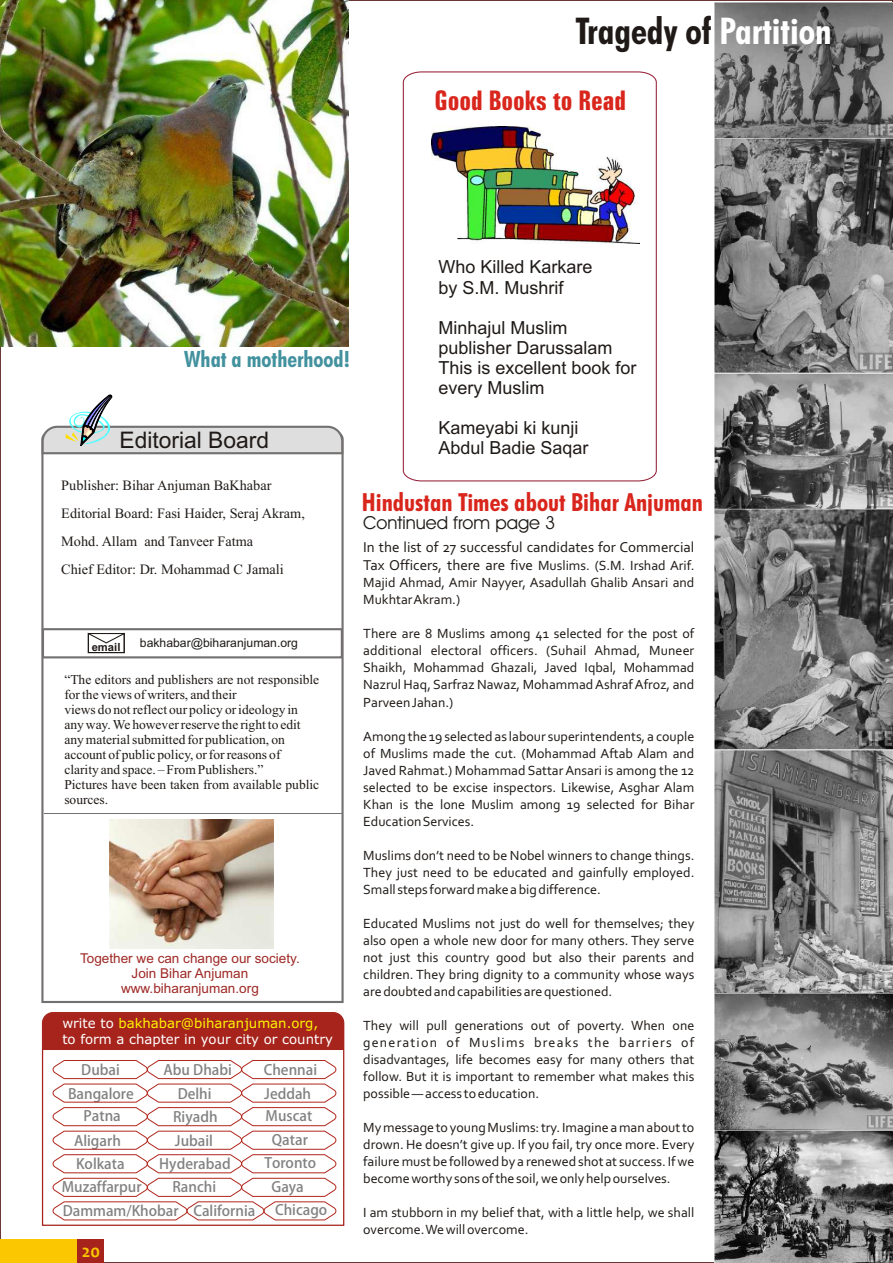
<style>
.page{position:relative;width:893px;height:1263px;background:#fff}
.page>*{position:absolute;margin:0;border:0;box-sizing:border-box;transform-origin:0 0}
.t1{font:700 condensed 36.9px "Futura BT";color:#1f1a17}
.t2{font:700 extra-condensed 27px "Zurich BT";color:#d9261c}
.t3{font:700 condensed 25.05px "Futura BT";color:#d9261c}
.t4{font:22.8px "Arial";color:#1f1a17}
.t5{font:700 condensed 22.5px "Futura BT";color:#42919e}
.t6{font:18px/20.1px "Arial";color:#1f1a17}
.t7{font:18px "Avant Garde IT Cby BT";color:#1f1a17}
.t8{font:700 18px "Candara";color:#fac700}
.t9{font:15px/18.3px "Corbel";color:#1f1a17}
.t10{font:14.25px/24.2px "Koz Go Pro";color:#828282;text-align:right}
.t11{font:14.25px/28px "Times New Roman";color:#1f1a17}
.t12{font:13.95px/17.1px "Corbel";color:#1f1a17;text-align:justify}
.t13{font:13.5px/15px "Times New Roman";color:#1f1a17}
.t14{font:13.5px/15.1px "Arial";color:#9e2926;text-align:center}
.t15{font:13.35px/16.2px "Verdana Ref";color:#fff}
.t16{font:12.15px "Arial";color:#1f1a17}
.t17{font:700 11.25px "Arial";color:#1f1a17}
.s1{color:#fff}
.s2{color:#fff500}
.s3{font-size:13.95px}
</style>
<div class="page">
<svg style="left:41px;top:1022px;width:304px;height:204px"></svg>
<div style="left:42px;top:1012px;width:303px;height:39px;background:#a6241c"></div>
<svg style="left:41px;top:455px;width:303px;height:548px"></svg>
<img style="left:109px;top:819px;width:165px;height:129px">
<svg style="left:41px;top:627px;width:303px;height:32px"></svg>
<hr style="left:44px;top:813px;width:298px;height:1px;background:#737070">
<svg style="left:41px;top:395px;width:303px;height:60px"></svg>
<svg style="left:51px;top:1059px;width:287px;height:162px"></svg>
<div style="left:0;top:1239px;width:77px;height:24px;background:#fac700"></div>
<div style="left:77px;top:1239px;width:27px;height:24px;background:#a6241c"></div>
<img style="left:0;top:0;width:348px;height:346px">
<img style="left:715px;top:2px;width:177px;height:1261px">
<svg style="left:402px;top:71px;width:255px;height:411px"></svg>
<img style="left:432px;top:127px;width:208px;height:117px">
<h1 class="t1" style="left:576px;top:16px;width:258px">Tragedy of <span class="s1">Partition</span></h1>
<h2 class="t2" style="left:435px;top:89px;width:193px">Good Books to Read</h2>
<h3 class="t5" style="left:184px;top:350px;width:167px">What a motherhood!</h3>
<h3 class="t4" style="left:120px;top:432px;width:151px">Editorial Board</h3>
<p class="t11" style="left:61px;top:473px;width:245px">Publisher: Bihar Anjuman BaKhabar Editorial Board: Fasi Haider, Seraj Akram, Mohd. Allam and Tanveer Fatma<br>Chief Editor: Dr. Mohammad C Jamali</p>
<p class="t16" style="left:140px;top:638px;width:160px">bakhabar@biharanjuman.org</p>
<p class="t17" style="left:92px;top:642px;width:30px">email</p>
<p class="t13" style="left:64px;top:673px;width:256px">“The editors and publishers are not responsible for the views of writers, and their<br>views do not reflect our policy or ideology in any way. We however reserve the right to edit any material submitted for publication, on account of public policy, or for reasons of<br>clarity and space. – From Publishers.”<br>Pictures have been taken from available public sources.</p>
<p class="t14" style="left:80px;top:952px;width:221px">Together we can change our society.<br>Join Bihar Anjuman www.biharanjuman.org</p>
<p class="t15" style="left:62px;top:1016px;width:272px">write to <span class="s2">bakhabar@biharanjuman.org, </span>to form a chapter in your city or country</p>
<p class="t10" style="left:81px;top:1058px;width:40px">Dubai</p>
<p class="t10" style="left:164px;top:1058px;width:70px">Abu Dhabi</p>
<p class="t10" style="left:264px;top:1058px;width:55px">Chennai</p>
<p class="t10" style="left:68px;top:1082px;width:67px">Bangalore</p>
<p class="t10" style="left:178px;top:1082px;width:35px">Delhi</p>
<p class="t10" style="left:264px;top:1082px;width:48px">Jeddah</p>
<p class="t10" style="left:173px;top:1104px;width:46px">Riyadh</p>
<p class="t10" style="left:74px;top:1104px;width:48px">Patna<br>Aligarh</p>
<p class="t10" style="left:266px;top:1104px;width:48px">Muscat</p>
<p class="t10" style="left:175px;top:1128px;width:40px">Jubail</p>
<p class="t10" style="left:272px;top:1128px;width:37px">Qatar</p>
<p class="t10" style="left:76px;top:1151px;width:50px">Kolkata</p>
<p class="t10" style="left:159px;top:1151px;width:73px">Hyderabad</p>
<p class="t10" style="left:265px;top:1151px;width:53px">Toronto</p>
<p class="t10" style="left:62px;top:1174px;width:81px">Muzaffarpur</p>
<p class="t10" style="left:172px;top:1174px;width:45px">Ranchi</p>
<p class="t10" style="left:272px;top:1174px;width:34px">Gaya</p>
<p class="t10" style="left:63px;top:1198px;width:117px">Dammam/Khobar</p>
<p class="t8" style="left:82px;top:1244px;width:20px">20</p>
<p class="t10" style="left:193px;top:1199px;width:63px">California</p>
<p class="t10" style="left:275px;top:1198px;width:54px">Chicago</p>
<p class="t6" style="left:439px;top:259px;width:156px">Who Killed Karkare by S.M. Mushrif</p>
<p class="t6" style="left:439px;top:319px;width:200px">Minhajul Muslim publisher Darussalam<br>This is excellent book for every Muslim</p>
<p class="t6" style="left:439px;top:420px;width:152px">Kameyabi ki kunji<br>Abdul Badie Saqar</p>
<h3 class="t3" style="left:362px;top:492px;width:343px">Hindustan Times about Bihar Anjuman</h3>
<p class="t7" style="left:363px;top:516px;width:194px">Continued from page 3</p>
<p class="t9" style="left:363px;top:539px;width:333px">In the list of 27 successful candidates for Commercial<br>Tax Officers, there are five <span class="s3">Muslims. (S.M. Irshad Arif.</span></p>
<p class="t12" style="left:363px;top:575px;width:333px">Majid Ahmad, Amir Nayyer, Asadullah Ghalib Ansari and<br>Mukhtar Akram.)</p>
<p class="t12" style="left:363px;top:626px;width:333px">There are 8 Muslims among 41 selected for the post of additional electoral officers. (Suhail Ahmad, Muneer Shaikh, Mohammad Ghazali, Javed Iqbal, Mohammad Nazrul Haq, Sarfraz Nawaz, Mohammad Ashraf Afroz, and Parveen Jahan.)</p>
<p class="t12" style="left:363px;top:729px;width:333px">Among the 19 selected as labour superintendents, a couple of Muslims made the cut. (Mohammad Aftab Alam and Javed Rahmat.) Mohammad Sattar Ansari is among the 12 selected to be excise inspectors. Likewise, Asghar Alam Khan is the lone Muslim among 19 selected for Bihar Education Services.</p>
<p class="t12" style="left:363px;top:848px;width:333px">Muslims don’t need to be Nobel winners to change things.<br>They just need to be educated and gainfully employed.<br>Small steps forward make a big difference.</p>
<p class="t12" style="left:363px;top:916px;width:333px">Educated Muslims not just do well for themselves; they also open a whole new door for many others. They serve not just this country good but also their parents and children. They bring dignity to a community whose ways are doubted and capabilities are questioned.</p>
<p class="t12" style="left:363px;top:1018px;width:333px">They will pull generations out of poverty. When one generation of Muslims breaks the barriers of disadvantages, life becomes easy for many others that follow. But it is important to remember what makes this possible — access to education.</p>
<p class="t12" style="left:363px;top:1120px;width:333px">My message to young Muslims: try. Imagine a man about to drown. He doesn’t give up. If you fail, try once more. Every failure must be followed by a renewed shot at success. If we become worthy sons of the soil, we only help ourselves.</p>
<p class="t12" style="left:363px;top:1205px;width:333px">I am stubborn in my belief that, with a little help, we shall overcome. We will overcome.</p>
</div>
